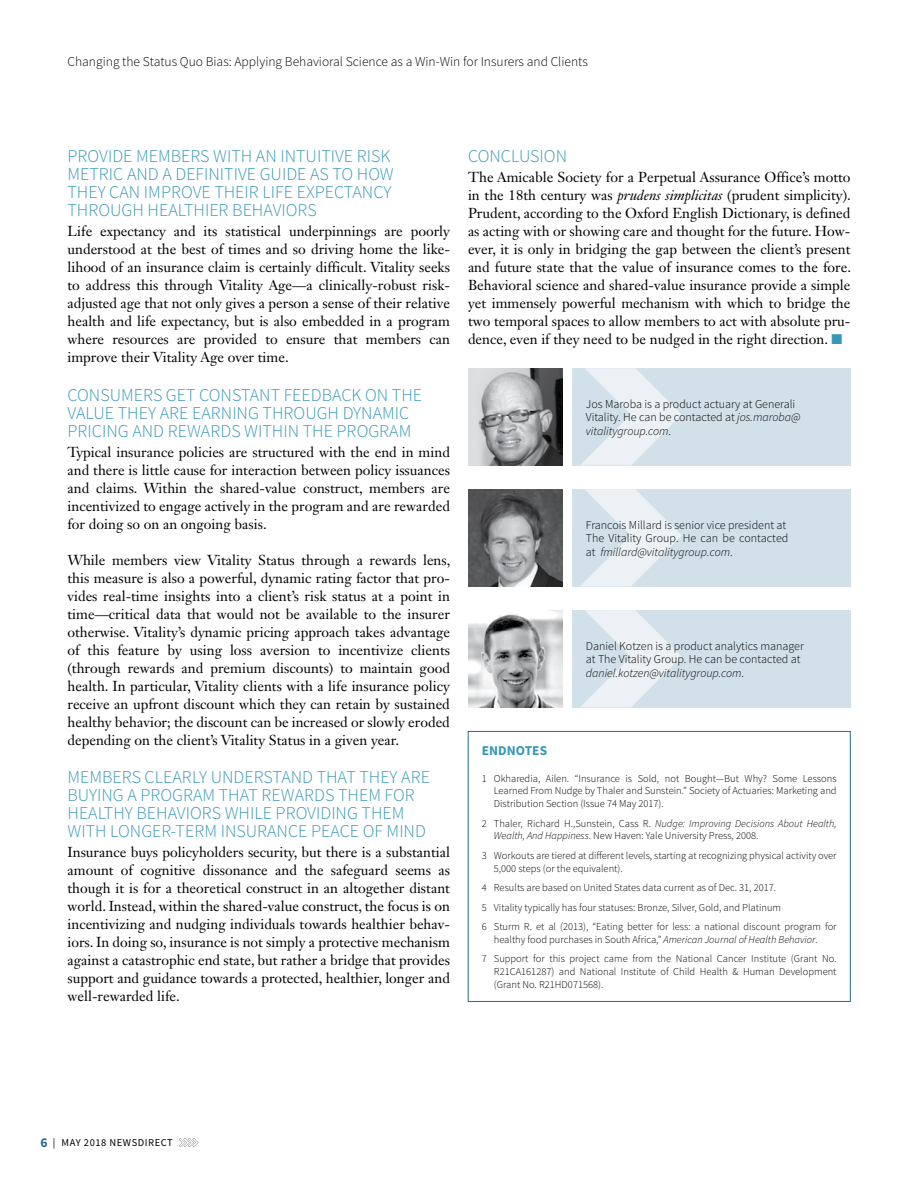
<style>
.page{position:relative;width:918px;height:1188px;background:#fff}
.page>*{position:absolute;margin:0;border:0;box-sizing:border-box;transform-origin:0 0}
.t1{font:300 18px/18px "Source Sans Pro";color:#3697b6}
.t2{font:14.25px/18px "Janson Text LT Std";color:#000;text-align:justify}
.t3{font:300 13.5px "Source Sans Pro";color:#000}
.t4{font:700 13.5px "Source Sans Pro";color:#3697b6}
.t5{font:300 12px/13.5px "Source Sans Pro";color:#000}
.t6{font:300 10.5px/12.8px "Source Sans Pro";color:#000}
.t7{font:10.5px "Source Sans Pro";letter-spacing:.05em;color:#000}
.s1{font-style:italic}
.s2{color:#3697b6}
.s3{font-weight:700;font-size:13.5px;color:#216e8a}
</style>
<div class="page">
<svg style="left:179px;top:1138px;width:19px;height:9px"></svg>
<div style="left:572px;top:368px;width:278px;height:97px;background:#d1e0e9"></div>
<svg style="left:581px;top:368px;width:101px;height:97px"></svg>
<img style="left:468px;top:368px;width:94px;height:97px">
<div style="left:572px;top:489px;width:278px;height:97px;background:#d1e0e9"></div>
<svg style="left:581px;top:489px;width:101px;height:97px"></svg>
<img style="left:468px;top:489px;width:94px;height:97px">
<div style="left:572px;top:610px;width:278px;height:97px;background:#d1e0e9"></div>
<svg style="left:581px;top:610px;width:101px;height:97px"></svg>
<img style="left:468px;top:610px;width:94px;height:97px">
<div style="left:468px;top:731px;width:382px;height:271px;border:1px solid #216e8a"></div>
<p class="t3" style="left:68px;top:54px;width:522px">Changing the Status Quo Bias: Applying Behavioral Science as a Win-Win for Insurers and Clients</p>
<p class="t1" style="left:68px;top:147px;width:328px">PROVIDE MEMBERS WITH AN INTUITIVE RISK METRIC AND A DEFINITIVE GUIDE AS TO HOW THEY CAN IMPROVE THEIR LIFE EXPECTANCY THROUGH HEALTHIER BEHAVIORS</p>
<p class="t2" style="left:68px;top:222px;width:384px">Life expectancy and its statistical underpinnings are poorly understood at the best of times and so driving home the like&shy;lihood of an insurance claim is certainly difficult. Vitality seeks to address this through Vitality Age—a clinically-robust risk&shy;adjusted age that not only gives a person a sense of their relative health and life expectancy, but is also embedded in a program where resources are provided to ensure that members can improve their Vitality Age over time.</p>
<p class="t1" style="left:68px;top:386px;width:356px">CONSUMERS GET CONSTANT FEEDBACK ON THE<br>VALUE THEY ARE EARNING THROUGH DYNAMIC<br>PRICING AND REWARDS WITHIN THE PROGRAM</p>
<p class="t2" style="left:68px;top:443px;width:384px">Typical insurance policies are structured with the end in mind and there is little cause for interaction between policy issuances and claims. Within the shared-value construct, members are incentivized to engage actively in the program and are rewarded for doing so on an ongoing basis.</p>
<p class="t2" style="left:68px;top:551px;width:385px">While members view Vitality Status through a rewards lens, this measure is also a powerful, dynamic rating factor that pro&shy;vides real-time insights into a client’s risk status at a point in time—critical data that would not be available to the insurer otherwise. Vitality’s dynamic pricing approach takes advantage of this feature by using loss aversion to incentivize clients (through rewards and premium discounts) to maintain good health. In particular, Vitality clients with a life insurance policy receive an upfront discount which they can retain by sustained healthy behavior; the discount can be increased or slowly eroded depending on the client’s Vitality Status in a given year.</p>
<p class="t1" style="left:68px;top:768px;width:364px">MEMBERS CLEARLY UNDERSTAND THAT THEY ARE BUYING A PROGRAM THAT REWARDS THEM FOR HEALTHY BEHAVIORS WHILE PROVIDING THEM WITH LONGER-TERM INSURANCE PEACE OF MIND</p>
<p class="t2" style="left:67px;top:843px;width:384px">Insurance buys policyholders security, but there is a substantial amount of cognitive dissonance and the safeguard seems as though it is for a theoretical construct in an altogether distant world. Instead, within the shared-value construct, the focus is on incentivizing and nudging individuals towards healthier behav&shy;iors. In doing so, insurance is not simply a protective mechanism against a catastrophic end state, but rather a bridge that provides support and guidance towards a protected, healthier, longer and well-rewarded life.</p>
<p class="t1" style="left:468px;top:147px;width:101px">CONCLUSION</p>
<p class="t2" style="left:468px;top:168px;width:385px">The Amicable Society for a Perpetual Assurance Office’s motto in the 18th century was <span class="s1">prudens simplicitas</span> (prudent simplicity).<br>Prudent, according to the Oxford English Dictionary, is defined as acting with or showing care and thought for the future. How&shy;ever, it is only in bridging the gap between the client’s present and future state that the value of insurance comes to the fore.<br>Behavioral science and shared-value insurance provide a simple yet immensely powerful mechanism with which to bridge the two temporal spaces to allow members to act with absolute pru&shy;dence, even if they need to be nudged in the right direction. <span class="s2">■</span></p>
<p class="t5" style="left:586px;top:397px;width:216px">Jos Maroba is a product actuary at Generali<br>Vitality. He can be contacted at <span class="s1">jos.maroba@ vitalitygroup.com</span>.</p>
<p class="t5" style="left:586px;top:518px;width:204px">Francois Millard is senior vice president at<br>The Vitality Group. He can be contacted at <span class="s1">fmillard@vitalitygroup.com</span>.</p>
<p class="t5" style="left:586px;top:639px;width:219px">Daniel Kotzen is a product analytics manager at The Vitality Group. He can be contacted at <span class="s1">daniel.kotzen@vitalitygroup.com</span>.</p>
<p class="t4" style="left:482px;top:742px;width:67px">ENDNOTES</p>
<p class="t6" style="left:494px;top:772px;width:344px;text-align:justify;text-indent:-12px">1 Okharedia, Ailen. “Insurance is Sold, not Bought—But Why? Some Lessons Learned From Nudge by Thaler and Sunstein.” Society of Actuaries: Marketing and Distribution Section (Issue 74 May 2017).</p>
<p class="t6" style="left:494px;top:817px;width:344px;text-indent:-12px">2 Thaler, Richard H.,Sunstein, Cass R. <span class="s1">Nudge: Improving Decisions About Health,<br>Wealth, And Happiness</span>. New Haven: Yale University Press, 2008.</p>
<p class="t6" style="left:494px;top:849px;width:344px;text-indent:-12px">3 Workouts are tiered at different levels, starting at recognizing physical activity over<br>5,000 steps (or the equivalent).</p>
<p class="t6" style="left:482px;top:878px;width:356px;line-height:19.5px">4 Results are based on United States data current as of Dec. 31, 2017.<br>5 Vitality typically has four statuses: Bronze, Silver, Gold, and Platinum<br>6 Sturm R. et al (2013), “Eating better for less: a national discount program for</p>
<p class="t6" style="left:482px;top:930px;width:356px;line-height:19.5px;text-indent:12px">healthy food purchases in South Africa,” <span class="s1">American Journal of Health Behavior</span>.<br>7 Support for this project came from the National Cancer Institute (Grant No.</p>
<p class="t6" style="left:494px;top:965px;width:344px">R21CA161287) and National Institute of Child Health &amp; Human Development (Grant No. R21HD071568).</p>
<p class="t7" style="left:40px;top:1136px;width:134px"><span class="s3">6</span> | MAY 2018 NEWSDIRECT</p>
</div>
